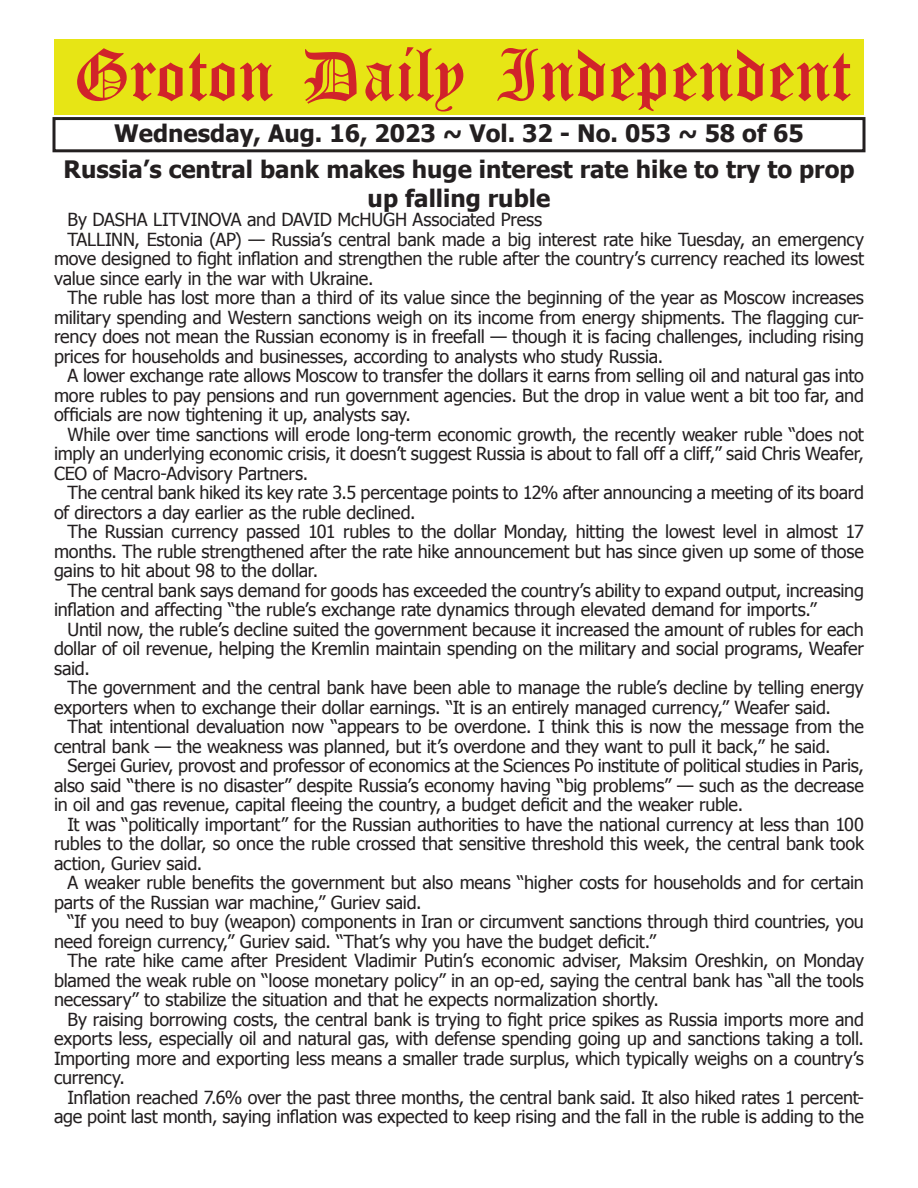
<style>
.page{position:relative;width:918px;height:1188px;background:#fff}
.page>*{position:absolute;margin:0;border:0;box-sizing:border-box;transform-origin:0 0}
.t1{font:54px "Old English Five";color:#d1232a}
.t2{font:700 24px/28.8px "Tahoma";color:#231f20;text-align:center}
.t3{font:18px "Tahoma";letter-spacing:-.01em;color:#231f20}
</style>
<div class="page">
<div style="left:52px;top:117px;width:814px;height:35px;border:3px solid #231f20"></div>
<div style="left:54px;top:40px;width:810px;height:75px;background:#e7e515"></div>
<h1 class="t1" style="left:73px;top:50px;width:779px">Groton Daily Independent</h1>
<h2 class="t2" style="left:114px;top:117px;width:691px">Wednesday, Aug. 16, 2023 ~ Vol. 32 - No. 053 ~ 58 of 65</h2>
<h2 class="t2" style="left:64px;top:154px;width:792px">Russia’s central bank makes huge interest rate hike to try to prop up falling ruble</h2>
<p class="t3" style="left:68px;top:208px;width:476px">By DASHA LITVINOVA and DAVID McHUGH Associated Press</p>
<p class="t3" style="left:68px;top:227px;width:798px">TALLINN, Estonia (AP) — Russia’s central bank made a big interest rate hike Tuesday, an emergency</p>
<p class="t3" style="left:54px;top:247px;width:812px">move designed to fight inflation and strengthen the ruble after the country’s currency reached its lowest</p>
<p class="t3" style="left:54px;top:266px;width:321px">value since early in the war with Ukraine.</p>
<p class="t3" style="left:68px;top:286px;width:798px">The ruble has lost more than a third of its value since the beginning of the year as Moscow increases</p>
<p class="t3" style="left:54px;top:305px;width:812px">military spending and Western sanctions weigh on its income from energy shipments. The flagging cur-</p>
<p class="t3" style="left:54px;top:325px;width:812px">rency does not mean the Russian economy is in freefall — though it is facing challenges, including rising</p>
<p class="t3" style="left:54px;top:344px;width:611px">prices for households and businesses, according to analysts who study Russia.</p>
<p class="t3" style="left:68px;top:364px;width:798px">A lower exchange rate allows Moscow to transfer the dollars it earns from selling oil and natural gas into</p>
<p class="t3" style="left:54px;top:383px;width:811px">more rubles to pay pensions and run government agencies. But the drop in value went a bit too far, and</p>
<p class="t3" style="left:54px;top:403px;width:359px">officials are now tightening it up, analysts say.</p>
<p class="t3" style="left:68px;top:422px;width:798px">While over time sanctions will erode long-term economic growth, the recently weaker ruble “does not</p>
<p class="t3" style="left:54px;top:442px;width:811px">imply an underlying economic crisis, it doesn’t suggest Russia is about to fall off a cliff,” said Chris Weafer,</p>
<p class="t3" style="left:54px;top:461px;width:256px">CEO of Macro-Advisory Partners.</p>
<p class="t3" style="left:68px;top:481px;width:798px">The central bank hiked its key rate 3.5 percentage points to 12% after announcing a meeting of its board</p>
<p class="t3" style="left:54px;top:500px;width:363px">of directors a day earlier as the ruble declined.</p>
<p class="t3" style="left:68px;top:520px;width:798px">The Russian currency passed 101 rubles to the dollar Monday, hitting the lowest level in almost 17</p>
<p class="t3" style="left:54px;top:539px;width:812px">months. The ruble strengthened after the rate hike announcement but has since given up some of those</p>
<p class="t3" style="left:54px;top:559px;width:266px">gains to hit about 98 to the dollar.</p>
<p class="t3" style="left:68px;top:578px;width:798px">The central bank says demand for goods has exceeded the country’s ability to expand output, increasing</p>
<p class="t3" style="left:54px;top:598px;width:764px">inflation and affecting “the ruble’s exchange rate dynamics through elevated demand for imports.”</p>
<p class="t3" style="left:68px;top:617px;width:798px">Until now, the ruble’s decline suited the government because it increased the amount of rubles for each</p>
<p class="t3" style="left:54px;top:637px;width:812px">dollar of oil revenue, helping the Kremlin maintain spending on the military and social programs, Weafer</p>
<p class="t3" style="left:54px;top:656px;width:37px">said.</p>
<p class="t3" style="left:68px;top:676px;width:798px">The government and the central bank have been able to manage the ruble’s decline by telling energy</p>
<p class="t3" style="left:54px;top:695px;width:778px">exporters when to exchange their dollar earnings. “It is an entirely managed currency,” Weafer said.</p>
<p class="t3" style="left:68px;top:715px;width:798px">That intentional devaluation now “appears to be overdone. I think this is now the message from the</p>
<p class="t3" style="left:54px;top:734px;width:778px">central bank — the weakness was planned, but it’s overdone and they want to pull it back,” he said.</p>
<p class="t3" style="left:68px;top:754px;width:798px">Sergei Guriev, provost and professor of economics at the Sciences Po institute of political studies in Paris,</p>
<p class="t3" style="left:54px;top:773px;width:811px">also said “there is no disaster” despite Russia’s economy having “big problems” — such as the decrease</p>
<p class="t3" style="left:54px;top:793px;width:691px">in oil and gas revenue, capital fleeing the country, a budget deficit and the weaker ruble.</p>
<p class="t3" style="left:68px;top:812px;width:798px">It was “politically important” for the Russian authorities to have the national currency at less than 100</p>
<p class="t3" style="left:54px;top:832px;width:811px">rubles to the dollar, so once the ruble crossed that sensitive threshold this week, the central bank took</p>
<p class="t3" style="left:54px;top:851px;width:150px">action, Guriev said.</p>
<p class="t3" style="left:68px;top:871px;width:798px">A weaker ruble benefits the government but also means “higher costs for households and for certain</p>
<p class="t3" style="left:54px;top:890px;width:369px">parts of the Russian war machine,” Guriev said.</p>
<p class="t3" style="left:68px;top:910px;width:798px">“If you need to buy (weapon) components in Iran or circumvent sanctions through third countries, you</p>
<p class="t3" style="left:54px;top:929px;width:604px">need foreign currency,” Guriev said. “That’s why you have the budget deficit.”</p>
<p class="t3" style="left:68px;top:949px;width:798px">The rate hike came after President Vladimir Putin’s economic adviser, Maksim Oreshkin, on Monday</p>
<p class="t3" style="left:54px;top:968px;width:811px">blamed the weak ruble on “loose monetary policy” in an op-ed, saying the central bank has “all the tools</p>
<p class="t3" style="left:54px;top:988px;width:607px">necessary” to stabilize the situation and that he expects normalization shortly.</p>
<p class="t3" style="left:68px;top:1007px;width:798px">By raising borrowing costs, the central bank is trying to fight price spikes as Russia imports more and</p>
<p class="t3" style="left:54px;top:1027px;width:812px">exports less, especially oil and natural gas, with defense spending going up and sanctions taking a toll.</p>
<p class="t3" style="left:54px;top:1046px;width:811px">Importing more and exporting less means a smaller trade surplus, which typically weighs on a country’s</p>
<p class="t3" style="left:54px;top:1066px;width:72px">currency.</p>
<p class="t3" style="left:68px;top:1085px;width:798px">Inflation reached 7.6% over the past three months, the central bank said. It also hiked rates 1 percent-</p>
<p class="t3" style="left:54px;top:1105px;width:811px">age point last month, saying inflation was expected to keep rising and the fall in the ruble is adding to the</p>
</div>
